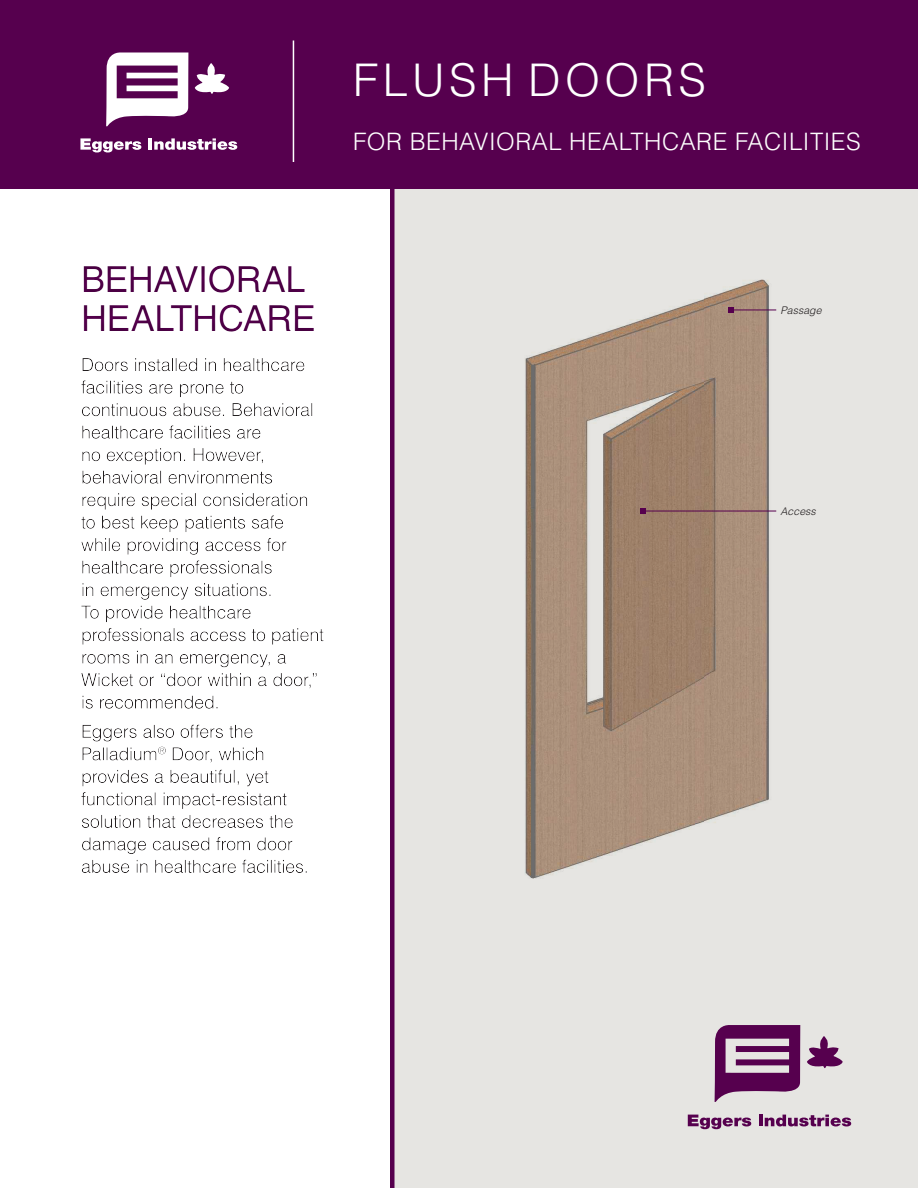
<style>
.page{position:relative;width:918px;height:1188px;background:#fff}
.page>*{position:absolute;margin:0;border:0;box-sizing:border-box;transform-origin:0 0}
.t1{font:300 45px "Helvetica LT Std";letter-spacing:.1em;color:#fff}
.t2{font:36px/39px "Helvetica LT Std";letter-spacing:-.01em;color:#56004e}
.t3{font:300 24px "Helvetica LT Std";letter-spacing:.02em;color:#fff}
.Footnote{font:italic 300 10.5px "Helvetica LT Std";letter-spacing:.005em;color:#231f20}
</style>
<div class="page">
<div style="left:392px;top:0;width:526px;height:1188px;background:#e6e5e2"></div>
<hr style="left:390px;top:0;width:4px;height:1188px;background:#56004e">
<svg style="left:525px;top:279px;width:252px;height:600px"></svg>
<svg style="left:715px;top:1025px;width:85px;height:77px"></svg>
<svg style="left:807px;top:1036px;width:36px;height:32px"></svg>
<svg style="left:688px;top:1115px;width:63px;height:14px"></svg>
<hr style="left:759px;top:1115px;width:4px;height:11px;background:#56004e">
<svg style="left:765px;top:1115px;width:86px;height:11px"></svg>
<div style="left:70px;top:256px;width:268px;height:636px;background:#231f20;opacity:.5"></div>
<hr style="left:731px;top:310px;width:45px;height:1px;background:#56004e">
<svg style="left:728px;top:307px;width:6px;height:6px"></svg>
<hr style="left:643px;top:511px;width:133px;height:1px;background:#56004e">
<svg style="left:640px;top:508px;width:6px;height:6px"></svg>
<div style="left:0;top:0;width:918px;height:189px;background:#56004e"></div>
<svg style="left:106px;top:52px;width:82px;height:74px"></svg>
<svg style="left:195px;top:63px;width:34px;height:31px"></svg>
<svg style="left:80px;top:138px;width:61px;height:14px"></svg>
<svg style="left:149px;top:138px;width:88px;height:12px"></svg>
<hr style="left:293px;top:40px;width:1px;height:122px;background:#fff">
<p class="t1" style="left:353px;top:52px;width:354px">FLUSH DOORS</p>
<p class="t3" style="left:353px;top:126px;width:509px">FOR BEHAVIORAL HEALTHCARE FACILITIES</p>
<h2 class="t2" style="left:81px;top:259px;width:236px">BEHAVIORAL<br>HEALTHCARE</h2>
<p class="Footnote" style="left:780px;top:303px;width:43px">Passage</p>
<p class="Footnote" style="left:780px;top:505px;width:37px">Access</p>
</div>
